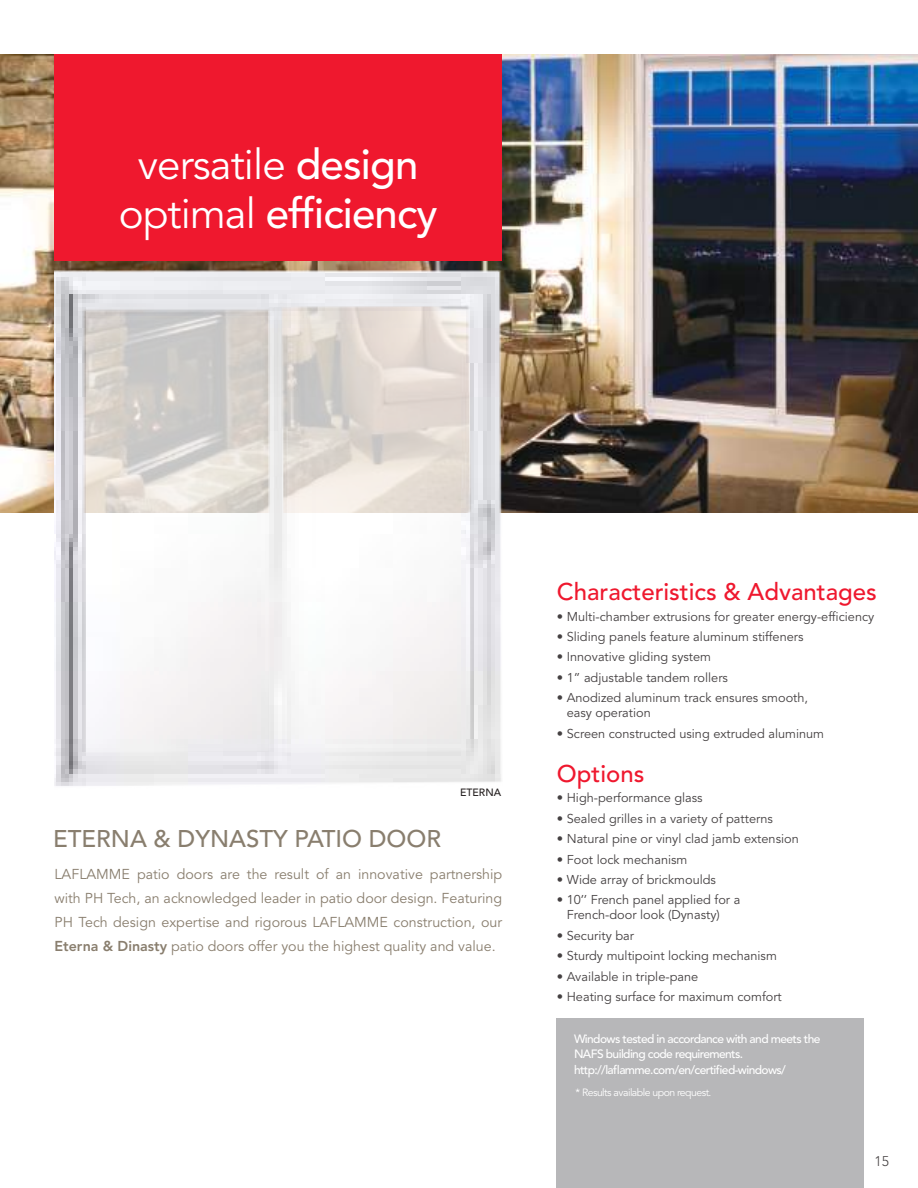
<style>
.page{position:relative;width:918px;height:1188px;background:#fff}
.page>*{position:absolute;margin:0;border:0;box-sizing:border-box;transform-origin:0 0}
.t1{font:42px/49.2px "Avenir LT Std";letter-spacing:-.02em;color:#fff;text-align:center}
.t2{font:500 24px "Avenir LT Std";color:#ef182e}
.t3{font:500 24px "Avenir LT Std";color:#897e6e}
.t4{font:14.25px/24px "Avenir LT Std";color:#897e6e;text-align:justify}
.t5{font:300 13.95px "Avenir LT Std";color:#444041}
.t6{font:12.75px/15px "Avenir LT Std";color:#444041}
.t7{font:500 12px/15px "Avenir LT Std";letter-spacing:-.05em;color:#fff}
.t8{font:10.5px "Avenir LT Std";letter-spacing:-.05em;color:#fff}
.t9{font:500 10.5px "Avenir LT Std";color:#241f1f}
.s1{font-weight:500}
.s2{font-weight:800}
</style>
<div class="page">
<img style="left:0;top:54px;width:918px;height:459px">
<img style="left:55px;top:262px;width:447px;height:524px">
<div style="left:55px;top:54px;width:447px;height:207px;background:#ef182e"></div>
<div style="left:556px;top:1019px;width:308px;height:169px;background:#b7b7b9"></div>
<h1 class="t1" style="left:119px;top:141px;width:320px">versatile <span class="s1">design </span>optimal <span class="s1">efficiency</span></h1>
<h2 class="t3" style="left:53px;top:824px;width:390px">ETERNA &amp; DYNASTY PATIO DOOR</h2>
<p class="t9" style="left:460px;top:787px;width:43px">ETERNA</p>
<p class="t4" style="left:55px;top:862px;width:449px">LAFLAMME patio doors are the result of an innovative partnership with PH Tech, an acknowledged leader in patio door design. Featuring PH Tech design expertise and rigorous LAFLAMME construction, our <span class="s2">Eterna &amp; Dinasty</span> patio doors offer you the highest quality and value.</p>
<h2 class="t2" style="left:557px;top:578px;width:322px">Characteristics &amp; Advantages</h2>
<p class="t6" style="left:557px;top:609px;width:319px">• Multi-chamber extrusions for greater energy-efficiency</p>
<p class="t6" style="left:557px;top:630px;width:248px">• Sliding panels feature aluminum stiffeners</p>
<p class="t6" style="left:557px;top:650px;width:156px">• Innovative gliding system</p>
<p class="t6" style="left:557px;top:670px;width:173px">• 1” adjustable tandem rollers</p>
<p class="t6" style="left:567px;top:691px;width:243px;text-indent:-10px">• Anodized aluminum track ensures smooth, easy operation</p>
<p class="t6" style="left:557px;top:726px;width:269px">• Screen constructed using extruded aluminum</p>
<h2 class="t2" style="left:557px;top:760px;width:89px">Options</h2>
<p class="t6" style="left:557px;top:791px;width:147px">• High-performance glass</p>
<p class="t6" style="left:557px;top:811px;width:218px">• Sealed grilles in a variety of patterns</p>
<p class="t6" style="left:557px;top:832px;width:244px">• Natural pine or vinyl clad jamb extension</p>
<p class="t6" style="left:557px;top:852px;width:132px">• Foot lock mechanism</p>
<p class="t6" style="left:557px;top:873px;width:161px">• Wide array of brickmoulds</p>
<p class="t6" style="left:567px;top:893px;width:175px;text-indent:-10px">• 10’’ French panel applied for a<br>French-door look (Dynasty)</p>
<p class="t6" style="left:557px;top:928px;width:79px">• Security bar</p>
<p class="t6" style="left:557px;top:949px;width:222px">• Sturdy multipoint locking mechanism</p>
<p class="t6" style="left:557px;top:969px;width:143px">• Available in triple-pane</p>
<p class="t6" style="left:557px;top:990px;width:226px">• Heating surface for maximum comfort</p>
<p class="t7" style="left:574px;top:1031px;width:248px">Windows tested in accordance with and meets the<br>NAFS building code requirements.</p>
<p class="t7" style="left:574px;top:1063px;width:213px">http://laflamme.com/en/certified-windows/</p>
<p class="t8" style="left:576px;top:1086px;width:138px">* Results available upon request.</p>
<p class="t5" style="left:875px;top:1153px;width:16px">15</p>
</div>
